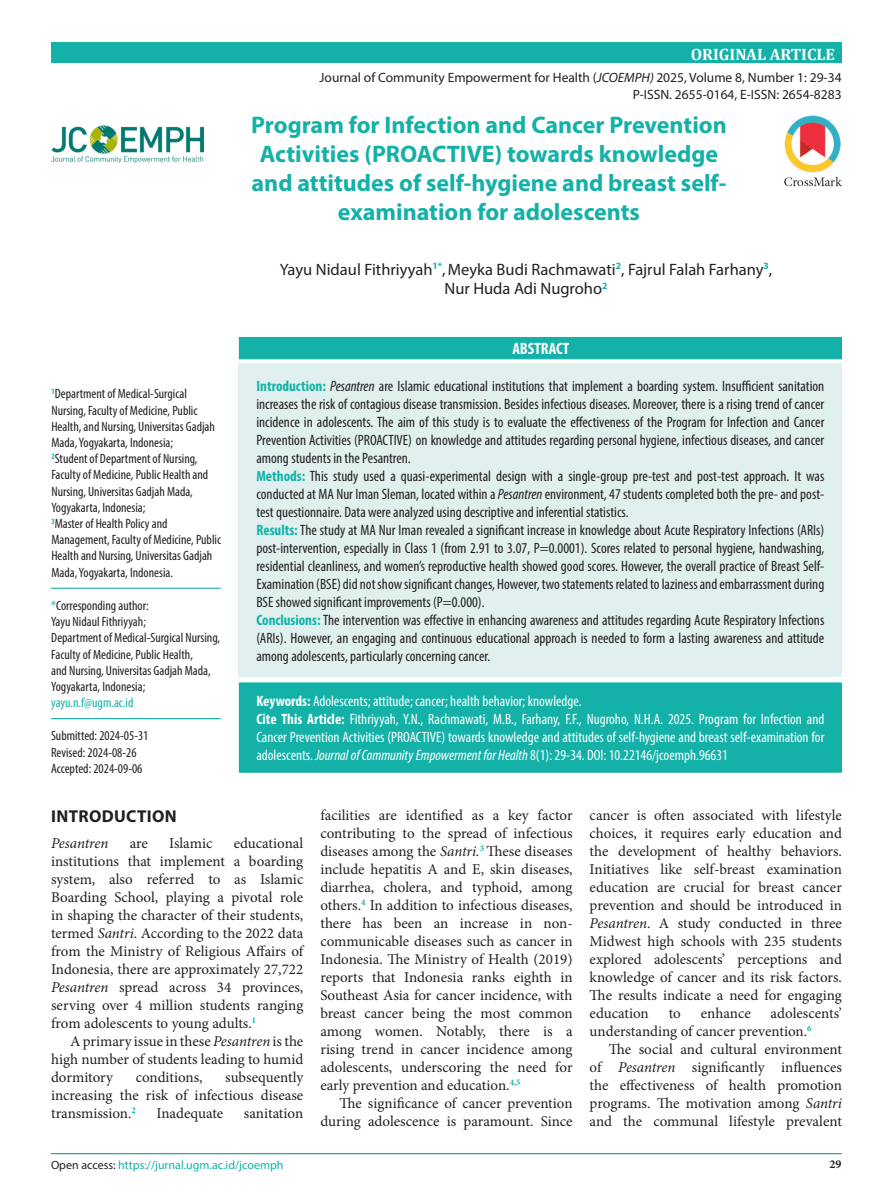
<style>
.page{position:relative;width:893px;height:1191px;background:#fff}
.page>*{position:absolute;margin:0;border:0;box-sizing:border-box;transform-origin:0 0}
.Judul_Naskah{font:700 24px/28.8px "Myriad Pro";color:#13b1a8;text-align:center}
.Judul{font:700 17.25px "Myriad Pro";letter-spacing:.02em;color:#231f20}
.Author{font:16.5px "Myriad Pro";color:#231f20}
.t1{font:700 16.5px "Cambria";color:#fff}
.Default{font:700 condensed 16.5px "Myriad Pro";color:#fff}
.t2{font:15px/18px "Minion Pro";color:#231f20;text-align:justify}
.Abstrak{font:condensed 15px/18px "Myriad Pro";color:#231f20;text-align:justify}
.Keywords{font:condensed 15px/18px "Myriad Pro";color:#fff;text-align:justify}
.t3{font:italic 15px "Minion Pro";letter-spacing:-.015em;color:#231f20}
.Afiliasi{font:condensed 13.5px/16.2px "Myriad Pro";color:#231f20}
.t4{font:13.5px "Myriad Pro";color:#231f20}
.Afiliasi-2{font:condensed 13.5px "Myriad Pro";color:#13b1a8}
.judul{font:12px "Myriad Pro";color:#13b1a8}
.judul-2{font:700 12px "Minion Pro";color:#231f20}
.s1{font-style:italic}
.s2{color:#13b1a8}
.s3{font-weight:700;color:#13b1a8}
.s4{font-weight:700}
.s5{color:#231f20}
</style>
<div class="page">
<div style="left:51px;top:43px;width:791px;height:20px;background:#13b1a8"></div>
<div style="left:239px;top:337px;width:603px;height:22px;background:#13b1a8"></div>
<div style="left:239px;top:363px;width:603px;height:314px;background:#dff0ef"></div>
<div style="left:239px;top:682px;width:603px;height:90px;background:#13b1a8;border:1px solid #13b1a8"></div>
<img style="left:784px;top:115px;width:58px;height:72px">
<hr style="left:51px;top:587px;width:170px;height:2px;background:#13b1a8">
<hr style="left:51px;top:718px;width:170px;height:1px;background:#13b1a8">
<hr style="left:51px;top:1153px;width:790px;height:1px;background:#13b1a8">
<img style="left:51px;top:125px;width:153px;height:38px">
<p class="t1" style="left:691px;top:43px;width:146px">ORIGINAL ARTICLE</p>
<p class="t4" style="left:320px;top:70px;width:523px">Journal of Community Empowerment for Health (<span class="s1">JCOEMPH)</span> 2025, Volume 8, Number 1: 29-34</p>
<p class="t4" style="left:633px;top:86px;width:210px">P-ISSN. 2655-0164, E-ISSN: 2654-8283</p>
<p class="Judul_Naskah" style="left:251px;top:110px;width:477px">Program for Infection and Cancer Prevention Activities (PROACTIVE) towards knowledge and attitudes of self-hygiene and breast self&shy;examination for adolescents</p>
<p class="Author" style="left:280px;top:259px;width:494px">Yayu Nidaul Fithriyyah<sup>1*</sup>,Meyka Budi Rachmawati<sup>2</sup>, Fajrul Falah Farhany<sup>3</sup>,</p>
<p class="Author" style="left:445px;top:279px;width:164px">Nur Huda Adi Nugroho<sup>2</sup></p>
<p class="Afiliasi" style="left:51px;top:386px;width:165px"><sup>1</sup>Department of Medical-Surgical Nursing, Faculty of Medicine, Public Health, and Nursing, Universitas Gadjah Mada, Yogyakarta, Indonesia;</p>
<p class="Afiliasi" style="left:51px;top:450px;width:158px"><sup>2</sup>Student of Department of Nursing, Faculty of Medicine, Public Health and Nursing, Universitas Gadjah Mada, Yogyakarta, Indonesia;</p>
<p class="Afiliasi" style="left:51px;top:515px;width:171px"><sup>3</sup>Master of Health Policy and Management, Faculty of Medicine, Public Health and Nursing, Universitas Gadjah Mada, Yogyakarta, Indonesia.</p>
<p class="Afiliasi" style="left:51px;top:597px;width:99px"><span class="s2">*</span>Corresponding author:</p>
<p class="Afiliasi" style="left:51px;top:613px;width:96px">Yayu Nidaul Fithriyyah;</p>
<p class="Afiliasi" style="left:51px;top:629px;width:170px">Department of Medical-Surgical Nursing, Faculty of Medicine, Public Health,<br>and Nursing, Universitas Gadjah Mada, Yogyakarta, Indonesia;</p>
<p class="Afiliasi-2" style="left:51px;top:694px;width:84px">yayu.n.f@ugm.ac.id</p>
<p class="Afiliasi" style="left:51px;top:727px;width:99px">Submitted: 2024-05-31</p>
<p class="Afiliasi" style="left:51px;top:744px;width:87px">Revised: 2024-08-26</p>
<p class="Afiliasi" style="left:51px;top:760px;width:93px">Accepted: 2024-09-06</p>
<p class="Default" style="left:512px;top:338px;width:58px">ABSTRACT</p>
<p class="Abstrak" style="left:256px;top:377px;width:569px"><span class="s3">Introduction:</span> <span class="s1">Pesantren</span> are Islamic educational institutions that implement a boarding system. Insufficient sanitation increases the risk of contagious disease transmission. Besides infectious diseases. Moreover, there is a rising trend of cancer incidence in adolescents. The aim of this study is to evaluate the effectiveness of the Program for Infection and Cancer Prevention Activities (PROACTIVE) on knowledge and attitudes regarding personal hygiene, infectious diseases, and cancer among students in the Pesantren.</p>
<p class="Abstrak" style="left:256px;top:467px;width:569px"><span class="s3">Methods:</span> This study used a quasi-experimental design with a single-group pre-test and post-test approach. It was conducted at MA Nur Iman Sleman, located within a <span class="s1">Pesantren</span> environment, 47 students completed both the pre- and post&shy;test questionnaire. Data were analyzed using descriptive and inferential statistics.</p>
<p class="Abstrak" style="left:256px;top:521px;width:569px"><span class="s3">Results:</span> The study at MA Nur Iman revealed a significant increase in knowledge about Acute Respiratory Infections (ARIs) post-intervention, especially in Class 1 (from 2.91 to 3.07, P=0.0001). Scores related to personal hygiene, handwashing, residential cleanliness, and women’s reproductive health showed good scores. However, the overall practice of Breast Self-Examination (BSE) did not show significant changes, However, two statements related to laziness and embarrassment during BSE showed significant improvements (P=0.000).</p>
<p class="Abstrak" style="left:256px;top:611px;width:569px"><span class="s3">Conclusions:</span> The intervention was effective in enhancing awareness and attitudes regarding Acute Respiratory Infections (ARIs). However, an engaging and continuous educational approach is needed to form a lasting awareness and attitude among adolescents, particularly concerning cancer.</p>
<p class="Keywords" style="left:256px;top:692px;width:327px"><span class="s4">Keywords:</span> Adolescents; attitude; cancer; health behavior; knowledge.</p>
<p class="Keywords" style="left:256px;top:710px;width:569px"><span class="s4">Cite This Article:</span> Fithriyyah, Y.N., Rachmawati, M.B., Farhany, F.F., Nugroho, N.H.A. 2025. Program for Infection and Cancer Prevention Activities (PROACTIVE) towards knowledge and attitudes of self-hygiene and breast self-examination for adolescents. <span class="s1">Journal of Community Empowerment for Health</span> 8(1): 29-34. DOI: 10.22146/jcoemph.96631</p>
<p class="Judul" style="left:51px;top:804px;width:127px">INTRODUCTION</p>
<p class="t3" style="left:51px;top:833px;width:59px">Pesantren</p>
<p class="t2" style="left:130px;top:834px;width:20px">are</p>
<p class="t2" style="left:169px;top:834px;width:45px">Islamic</p>
<p class="t2" style="left:51px;top:834px;width:254px;text-indent:183px">educational institutions that implement a boarding system, also referred to as Islamic Boarding School, playing a pivotal role in shaping the character of their students, termed <span class="s1">Santri</span>. According to the 2022 data from the Ministry of Religious Affairs of Indonesia, there are approximately 27,722<br><span class="s1">Pesantren</span> spread across 34 provinces, serving over 4 million students ranging from adolescents to young adults.<sup>1</sup></p>
<p class="t2" style="left:51px;top:1032px;width:254px;text-indent:19px">A primary issue in these <span class="s1">Pesantren</span> is the high number of students leading to humid dormitory</p>
<p class="t2" style="left:51px;top:1068px;width:254px;text-indent:174px">subsequently increasing the risk of infectious disease transmission.<sup>2</sup></p>
<p class="t2" style="left:136px;top:1068px;width:68px">conditions,</p>
<p class="t2" style="left:157px;top:1104px;width:68px">Inadequate</p>
<p class="t2" style="left:244px;top:1104px;width:61px">sanitation</p>
<p class="judul" style="left:51px;top:1157px;width:234px"><span class="s5">Open access:</span> https://jurnal.ugm.ac.id/jcoemph</p>
<p class="t2" style="left:320px;top:806px;width:254px">facilities are identified as a key factor contributing to the spread of infectious diseases among the <span class="s1">Santri.</span><sup>3</sup> These diseases include hepatitis A and E, skin diseases, diarrhea, cholera, and typhoid, among others.<sup>4</sup> In addition to infectious diseases, there has been an increase in non&shy;communicable diseases such as cancer in Indonesia. The Ministry of Health (2019) reports that Indonesia ranks eighth in Southeast Asia for cancer incidence, with breast cancer being the most common among women. Notably, there is a rising trend in cancer incidence among adolescents, underscoring the need for early prevention and education.<sup>4,5</sup></p>
<p class="t2" style="left:320px;top:1094px;width:254px;text-align:right">The significance of cancer prevention during adolescence is paramount. Since</p>
<p class="t2" style="left:590px;top:806px;width:254px">cancer is often associated with lifestyle choices, it requires early education and the development of healthy behaviors.<br>Initiatives like self-breast examination education are crucial for breast cancer prevention and should be introduced in <span class="s1">Pesantren</span>. A study conducted in three Midwest high schools with 235 students explored adolescents’ perceptions and knowledge of cancer and its risk factors.<br>The results indicate a need for engaging education</p>
<p class="t2" style="left:590px;top:1004px;width:254px;text-indent:181px">adolescents’ understanding of cancer prevention.<sup>6</sup></p>
<p class="t2" style="left:590px;top:1040px;width:254px;text-indent:19px">The social and cultural environment of <span class="s1">Pesantren</span> significantly influences the effectiveness of health promotion programs. The motivation among <span class="s1">Santri </span>and the communal lifestyle prevalent</p>
<p class="t2" style="left:669px;top:1004px;width:14px">to</p>
<p class="t2" style="left:701px;top:1004px;width:51px">enhance</p>
<p class="judul-2" style="left:829px;top:1155px;width:13px">29</p>
</div>
